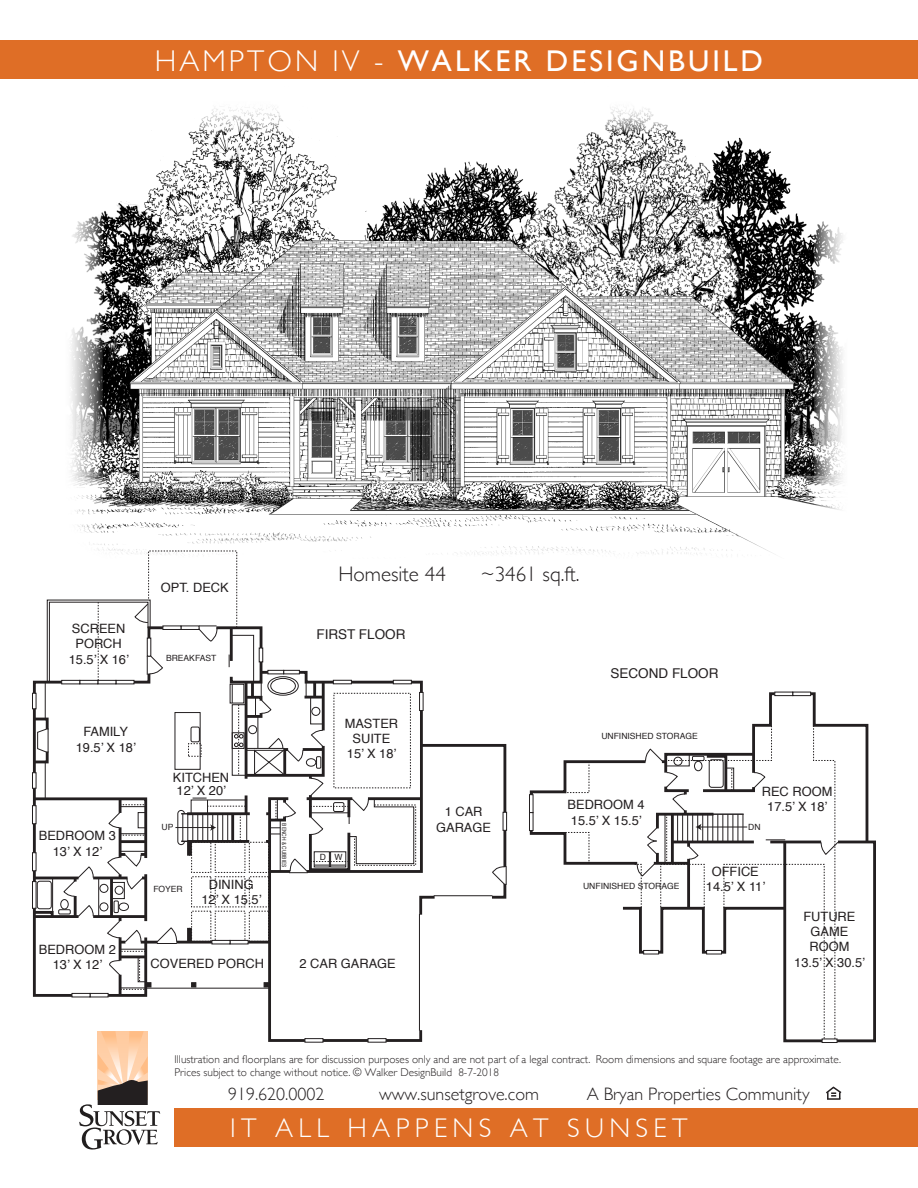
<style>
.page{position:relative;width:918px;height:1188px;background:#fff}
.page>*{position:absolute;margin:0;border:0;box-sizing:border-box;transform-origin:0 0}
.t1{font:30px "Gill Sans";letter-spacing:.1em;color:#fff}
.t2{font:300 27px "Gill Sans";letter-spacing:.2em;color:#fff}
.t3{font:300 21px "Gill Sans";color:#231f20}
.t4{font:300 18px "Gill Sans";color:#231f20}
.t5{font:13.5px "Helvetica";color:#231f20}
.t6{font:12.9px/15.5px "Helvetica";color:#231f20;text-align:center}
.t7{font:300 11.25px/13.5px "Gill Sans";color:#231f20}
.t8{font:8.55px "Helvetica";color:#231f20}
.t9{font:5.7px "Helvetica";color:#231f20;scale:.85 1}
.s1{font-weight:300}
</style>
<div class="page">
<img style="left:104px;top:134px;width:709px;height:392px">
<div style="left:174px;top:1108px;width:744px;height:39px;background:#df6e26"></div>
<div style="left:0;top:40px;width:918px;height:39px;background:#df6e26"></div>
<svg style="left:826px;top:1086px;width:16px;height:14px"></svg>
<svg style="left:529px;top:691px;width:347px;height:352px"></svg>
<svg style="left:32px;top:550px;width:476px;height:600px"></svg>
<h1 class="t1" style="left:155px;top:43px;width:610px"><span class="s1">HAMPTON IV -</span> WALKER DESIGNBUILD</h1>
<p class="t6" style="left:69px;top:621px;width:62px">SCREEN<br>PORCH<br>15.5’ X 16’</p>
<p class="t6" style="left:161px;top:580px;width:69px">OPT. DECK</p>
<p class="t8" style="left:166px;top:651px;width:52px">BREAKFAST</p>
<h3 class="t3" style="left:339px;top:557px;width:109px">Homesite 44</h3>
<h3 class="t3" style="left:481px;top:557px;width:100px">~3461 sq.ft.</h3>
<p class="t5" style="left:316px;top:624px;width:91px">FIRST FLOOR</p>
<p class="t5" style="left:611px;top:662px;width:110px">SECOND FLOOR</p>
<p class="t6" style="left:76px;top:724px;width:62px">FAMILY<br>19.5’ X 18’</p>
<p class="t6" style="left:39px;top:829px;width:78px">BEDROOM 3<br>13’ X 12’</p>
<p class="t6" style="left:173px;top:771px;width:58px;line-height:13.5px;text-align:left">KITCHEN<br>12’ X 20’</p>
<p class="t8" style="left:161px;top:820px;width:13px">UP</p>
<p class="t8" style="left:153px;top:883px;width:31px">FOYER</p>
<p class="t6" style="left:201px;top:877px;width:62px">DINING<br>12’ X 15.5’</p>
<p class="t9" style="left:289px;top:823px;width:53px;rotate:90deg">BENCH &amp; CUBBIES</p>
<p class="t6" style="left:345px;top:716px;width:55px">MASTER<br>SUITE<br>15’ X 18’</p>
<p class="t8" style="left:320px;top:850px;width:8px">D</p>
<p class="t8" style="left:334px;top:850px;width:10px">W</p>
<p class="t6" style="left:39px;top:942px;width:78px">BEDROOM 2<br>13’ X 12’</p>
<p class="t6" style="left:151px;top:956px;width:115px">COVERED PORCH</p>
<p class="t6" style="left:300px;top:957px;width:98px">2 CAR GARAGE</p>
<p class="t6" style="left:436px;top:804px;width:56px">1 CAR<br>GARAGE</p>
<p class="t8" style="left:601px;top:729px;width:98px">UNFINISHED STORAGE</p>
<p class="t6" style="left:568px;top:797px;width:78px;text-align:left">BEDROOM 4<br>15.5’ X 15.5’</p>
<p class="t8" style="left:583px;top:879px;width:98px">UNFINISHED STORAGE</p>
<p class="t6" style="left:762px;top:784px;width:72px">REC ROOM<br>17.5’ X 18’</p>
<p class="t8" style="left:748px;top:820px;width:14px">DN</p>
<p class="t6" style="left:706px;top:864px;width:61px">OFFICE<br>14.5’ X 11’</p>
<p class="t6" style="left:794px;top:909px;width:72px">FUTURE<br>GAME<br>ROOM<br>13.5’ X 30.5’</p>
<p class="t7" style="left:174px;top:1052px;width:668px">Illustration and floorplans are for discussion purposes only and are not part of a legal contract. Room dimensions and square footage are approximate.<br>Prices subject to change without notice. © Walker DesignBuild 8-7-2018</p>
<h2 class="t2" style="left:230px;top:1107px;width:459px">IT ALL HAPPENS AT SUNSET</h2>
<h3 class="t4" style="left:228px;top:1080px;width:98px">919.620.0002</h3>
<h3 class="t4" style="left:379px;top:1080px;width:161px">www.sunsetgrove.com</h3>
<h3 class="t4" style="left:587px;top:1080px;width:224px">A Bryan Properties Community</h3>
</div>
